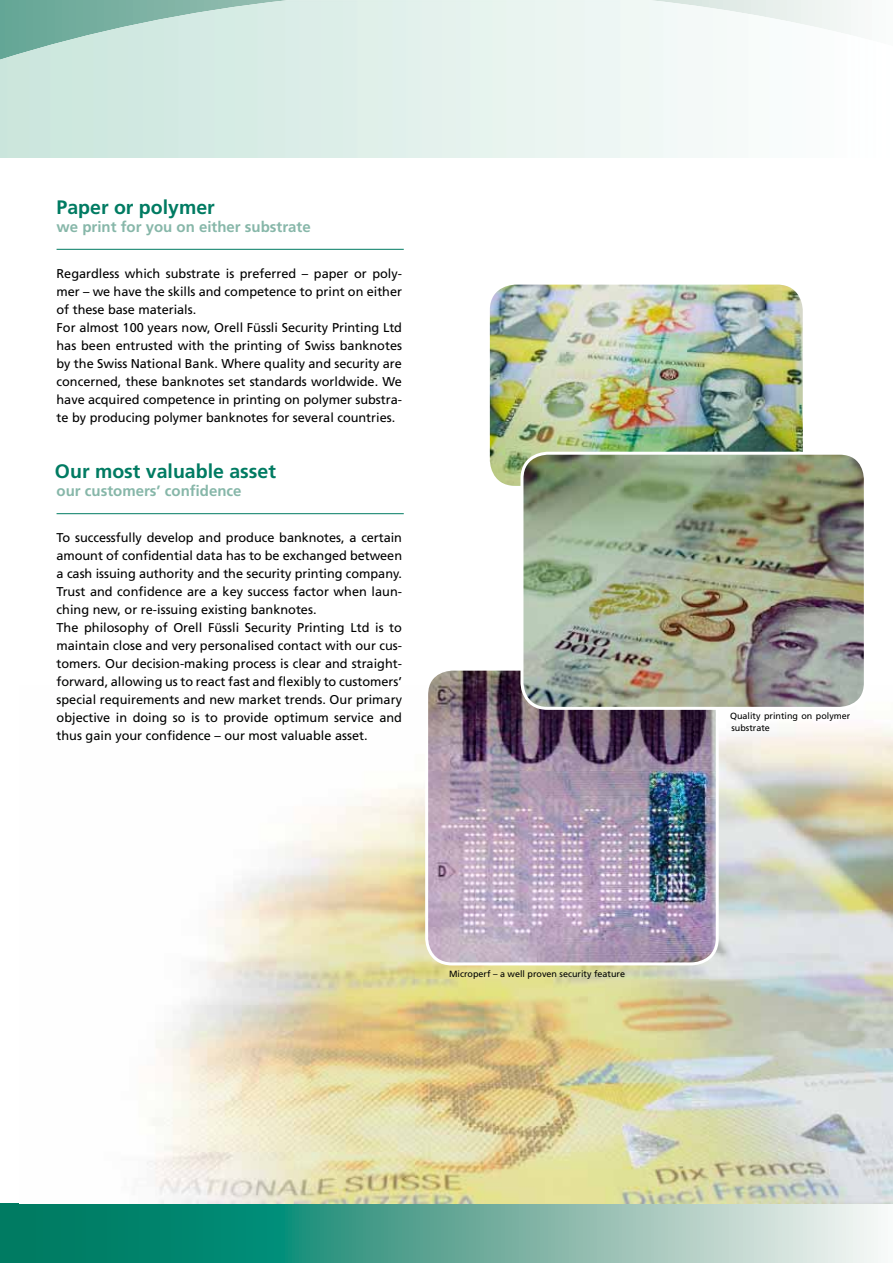
<style>
.page{position:relative;width:893px;height:1263px;background:#fff}
.page>*{position:absolute;margin:0;border:0;box-sizing:border-box;transform-origin:0 0}
.t1{font:700 19.5px "Frutiger";color:#007b62}
.t2{font:700 15px "Frutiger";color:#87b7a9}
.t3{font:12.75px/18px "Frutiger";color:#000100}
.t4{font:9px/12px "Frutiger";color:#000100}
</style>
<div class="page">
<svg style="left:0;top:1203px;width:893px;height:60px;background:#64ad9d"></svg>
<img style="left:0;top:0;width:840px;height:158px">
<img style="left:147px;top:728px;width:746px;height:475px">
<hr style="left:57px;top:249px;width:347px;height:1px;background:#007b62">
<hr style="left:57px;top:513px;width:347px;height:1px;background:#007b62">
<img style="left:490px;top:285px;width:313px;height:201px;border-radius:26px">
<img style="left:427px;top:669px;width:290px;height:295px;border-radius:26px">
<div style="left:425px;top:668px;width:294px;height:297px;border:3px solid #fff;border-radius:26px"></div>
<img style="left:522px;top:453px;width:343px;height:255px;border-radius:26px">
<div style="left:520px;top:452px;width:347px;height:258px;border:3px solid #fff;border-radius:26px"></div>
<h1 class="t1" style="left:57px;top:197px;width:160px">Paper or polymer</h1>
<p class="t2" style="left:57px;top:219px;width:256px">we print for you on either substrate</p>
<p class="t3" style="left:57px;top:265px;width:347px">Regardless which substrate is preferred – paper or poly&shy;mer – we have the skills and competence to print on either of these base materials.<br>For almost 100 years now, Orell Füssli Security Printing Ltd has been entrusted with the printing of Swiss banknotes by the Swiss National Bank. Where quality and security are concerned, these banknotes set standards worldwide. We have acquired competence in printing on polymer substra&shy;te by producing polymer banknotes for several countries.</p>
<h1 class="t1" style="left:55px;top:462px;width:223px">Our most valuable asset</h1>
<p class="t2" style="left:57px;top:484px;width:186px">our customers’ confidence</p>
<p class="t3" style="left:57px;top:529px;width:347px">To successfully develop and produce banknotes, a certain amount of confidential data has to be exchanged between a cash issuing authority and the security printing company.<br>Trust and confidence are a key success factor when laun&shy;ching new, or re-issuing existing banknotes.<br>The philosophy of Orell Füssli Security Printing Ltd is to maintain close and very personalised contact with our cus&shy;tomers. Our decision-making process is clear and straight&shy;forward, allowing us to react fast and flexibly to customers’ special requirements and new market trends. Our primary objective in doing so is to provide optimum service and thus gain your confidence – our most valuable asset.</p>
<p class="t4" style="left:449px;top:969px;width:178px">Microperf – a well proven security feature</p>
<p class="t4" style="left:730px;top:710px;width:122px">Quality printing on polymer substrate</p>
</div>
